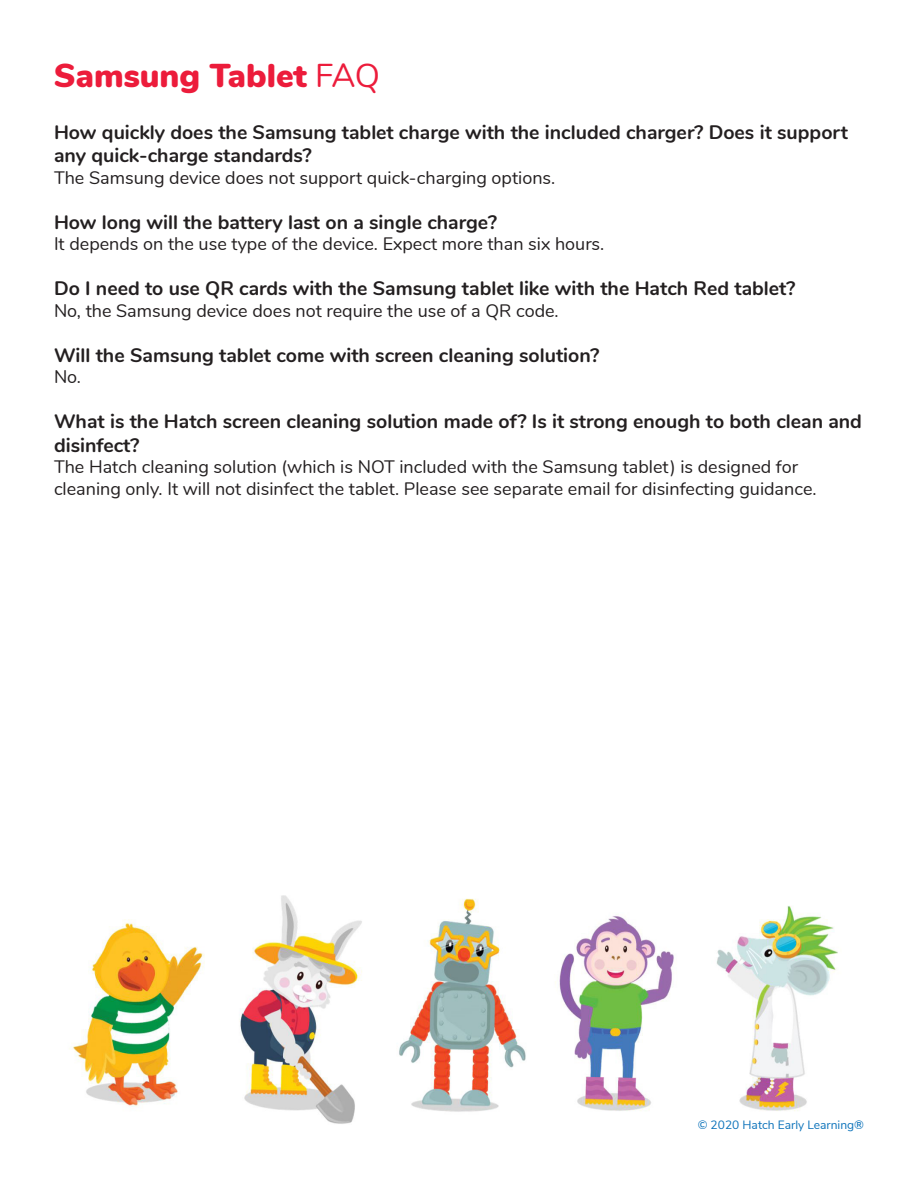
<style>
.page{position:relative;width:918px;height:1188px;background:#fff}
.page>*{position:absolute;margin:0;border:0;box-sizing:border-box;transform-origin:0 0}
.t1{font:900 33px "Nunito";color:#ec1c3b}
.t2{font:700 19.5px/23.4px "Nunito";color:#231f20}
.t3{font:18px/21.6px "Nunito";color:#231f20}
.t4{font:12px "Nunito Sans";color:#0b72ba}
.s1{font-weight:400}
</style>
<div class="page">
<img style="left:69px;top:895px;width:769px;height:229px">
<h1 class="t1" style="left:54px;top:51px;width:328px">Samsung Tablet <span class="s1">FAQ</span></h1>
<p class="t2" style="left:54px;top:119px;width:796px">How quickly does the Samsung tablet charge with the included charger? Does it support any quick-charge standards?</p>
<p class="t3" style="left:54px;top:165px;width:503px">The Samsung device does not support quick-charging options.</p>
<p class="t2" style="left:54px;top:209px;width:445px">How long will the battery last on a single charge?</p>
<p class="t3" style="left:54px;top:232px;width:552px">It depends on the use type of the device. Expect more than six hours.</p>
<p class="t2" style="left:54px;top:276px;width:743px">Do I need to use QR cards with the Samsung tablet like with the Hatch Red tablet?</p>
<p class="t3" style="left:54px;top:299px;width:506px">No, the Samsung device does not require the use of a QR code.</p>
<p class="t2" style="left:54px;top:342px;width:547px">Will the Samsung tablet come with screen cleaning solution?</p>
<p class="t3" style="left:54px;top:365px;width:29px">No.</p>
<p class="t2" style="left:54px;top:409px;width:810px">What is the Hatch screen cleaning solution made of? Is it strong enough to both clean and disinfect?</p>
<p class="t3" style="left:54px;top:455px;width:764px">The Hatch cleaning solution (which is NOT included with the Samsung tablet) is designed for cleaning only. It will not disinfect the tablet. Please see separate email for disinfecting guidance.</p>
<p class="t4" style="left:698px;top:1116px;width:168px">© 2020 Hatch Early Learning®</p>
</div>
